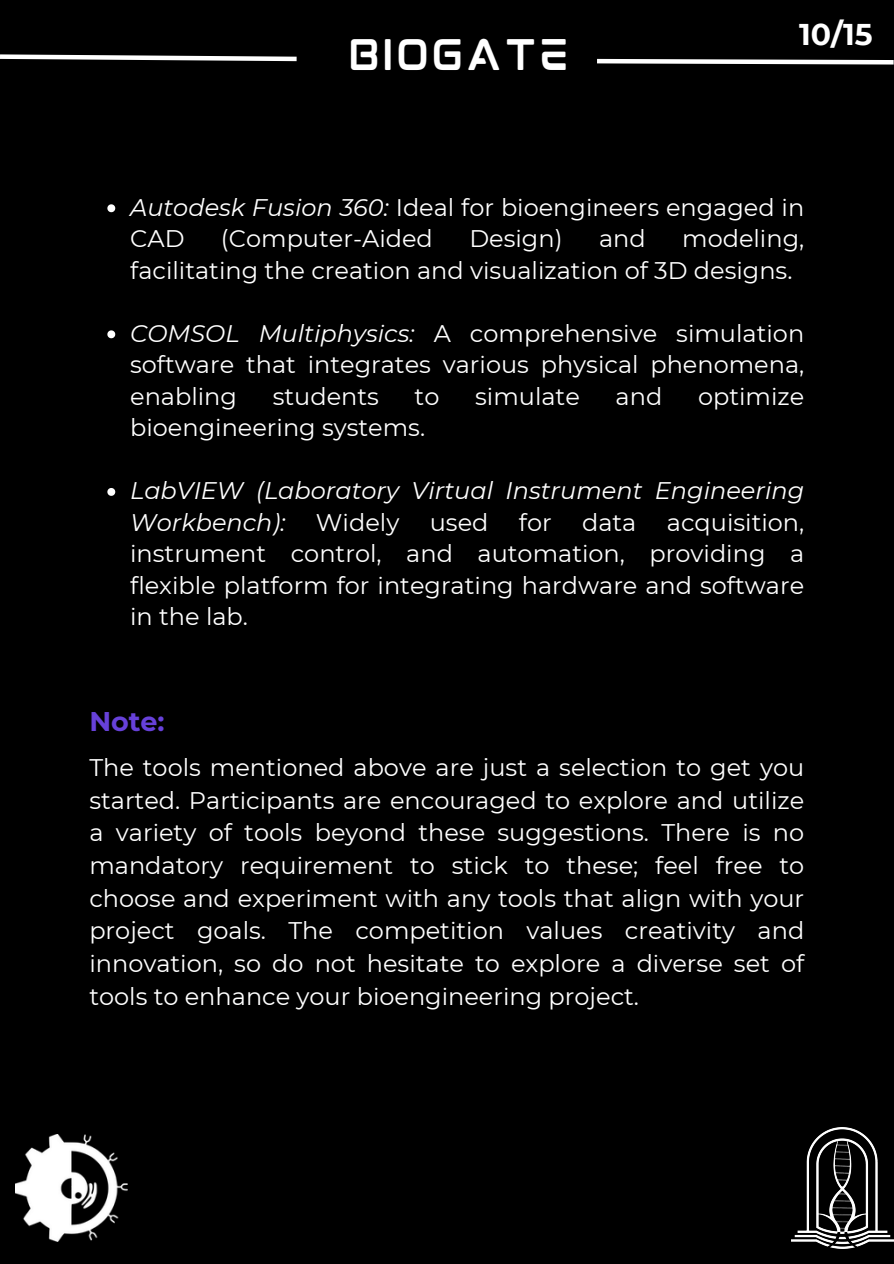
<style>
.page{position:relative;width:894px;height:1264px;background:#fff}
.page>*{position:absolute;margin:0;border:0;box-sizing:border-box;transform-origin:0 0}
.t1{font:37.5px "mokotoglitch";color:#fff}
.t2{font:700 30px "Montserrat";color:#fff}
.t3{font:700 27px "Montserrat";color:#6741d9}
.t4{font:24px/31.5px "Montserrat";color:#fff;text-align:justify}
.t5{font:italic 24px/31.5px "Montserrat";color:#fff}
.s1{font-style:italic}
</style>
<div class="page">
<div style="left:0;top:0;width:893px;height:1263px;background:#000"></div>
<svg style="left:107px;top:204px;width:8px;height:8px"></svg>
<svg style="left:107px;top:330px;width:8px;height:8px"></svg>
<svg style="left:107px;top:488px;width:8px;height:8px"></svg>
<img style="left:791px;top:1127px;width:102px;height:121px">
<img style="left:16px;top:1134px;width:111px;height:107px">
<svg style="left:0;top:54px;width:297px;height:8px"></svg>
<svg style="left:597px;top:58px;width:296px;height:7px"></svg>
<h2 class="t1" style="left:348px;top:42px;width:224px">BIOGATE</h2>
<p class="t2" style="left:799px;top:16px;width:75px">10/15</p>
<h1 class="t4" style="left:130px;top:191px;width:675px"><span class="s1">Autodesk Fusion 360:</span> Ideal for bioengi neers engaged i n<br>CAD</h1>
<h1 class="t4" style="left:130px;top:223px;width:675px;text-indent:552px">modeli ng, faci litati ng the creation and visualization of 3D designs.</h1>
<h1 class="t4" style="left:221px;top:223px;width:213px">(Computer-Aided</h1>
<h1 class="t4" style="left:469px;top:223px;width:95px">Design)</h1>
<h1 class="t4" style="left:599px;top:223px;width:48px">and</h1>
<h2 class="t4" style="left:130px;top:317px;width:675px"><span class="s1">COMSOL Multiphysics:</span> A comprehensive si mulation software that i ntegrates various physical phenomena, enabli ng</h2>
<h2 class="t4" style="left:273px;top:380px;width:108px">students</h2>
<h2 class="t4" style="left:414px;top:380px;width:26px">to</h2>
<h2 class="t4" style="left:475px;top:380px;width:106px">si mulate</h2>
<h2 class="t4" style="left:615px;top:380px;width:48px">and</h2>
<h2 class="t4" style="left:697px;top:380px;width:108px">opti mize</h2>
<h2 class="t4" style="left:130px;top:412px;width:296px">bioengi neeri ng systems.</h2>
<p class="t5" style="left:130px;top:475px;width:675px">LabVIEW (Laboratory Virtual Instrument Engineering<br>Workbench):</p>
<p class="t4" style="left:316px;top:506px;width:85px">Widely</p>
<p class="t4" style="left:429px;top:506px;width:60px">used</p>
<p class="t4" style="left:518px;top:506px;width:34px">for</p>
<p class="t4" style="left:582px;top:506px;width:56px">data</p>
<p class="t4" style="left:130px;top:506px;width:675px;text-indent:536px">acquisition, i nstrument control, and automation, providi ng a flexi ble platform for i ntegrati ng hardware and software in the lab.</p>
<p class="t3" style="left:89px;top:705px;width:77px">Note:</p>
<p class="t4" style="left:89px;top:751px;width:716px;line-height:32.7px">The tools mentioned above are just a selection to get you started. Partici pants are encouraged to explore and uti lize a variety of tools beyond these suggestions. There is no mandatory requi rement to stick to these; feel free to choose and experi ment with any tools that align with your project goals. The competition values creativity and i nnovation, so do not hesitate to explore a diverse set of tools to enhance your bioengi neeri ng project.</p>
</div>
